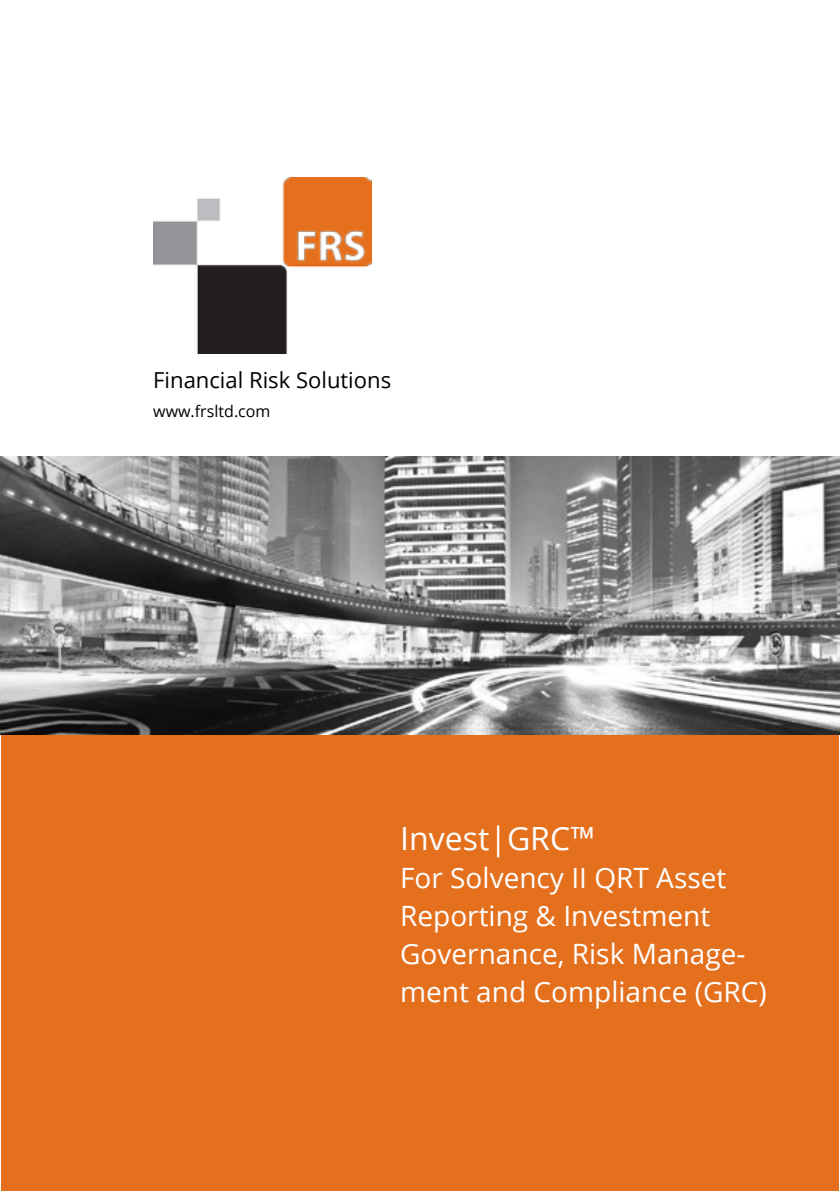
<style>
.page{position:relative;width:840px;height:1191px;background:#fff}
.page>*{position:absolute;margin:0;border:0;box-sizing:border-box;transform-origin:0 0}
.t1{font:32px "Open Sans";color:#fff}
.t2{font:28px/38px "Open Sans";color:#fff}
.t3{font:22px "Open Sans";color:#000}
.t4{font:16px "Open Sans";color:#000}
</style>
<div class="page">
<img style="left:0;top:456px;width:839px;height:278px">
<img style="left:153px;top:177px;width:218px;height:176px">
<div style="left:1px;top:735px;width:837px;height:456px;background:#e4701e"></div>
<p class="t3" style="left:153px;top:365px;width:239px">Financial Risk Solutions</p>
<p class="t4" style="left:153px;top:400px;width:119px">www.frsltd.com</p>
<p class="t1" style="left:400px;top:816px;width:196px">Invest|GRC™</p>
<p class="t2" style="left:400px;top:857px;width:368px">For Solvency II QRT Asset<br>Reporting &amp; Investment<br>Governance, Risk Manage&shy;ment and Compliance (GRC)</p>
</div>
